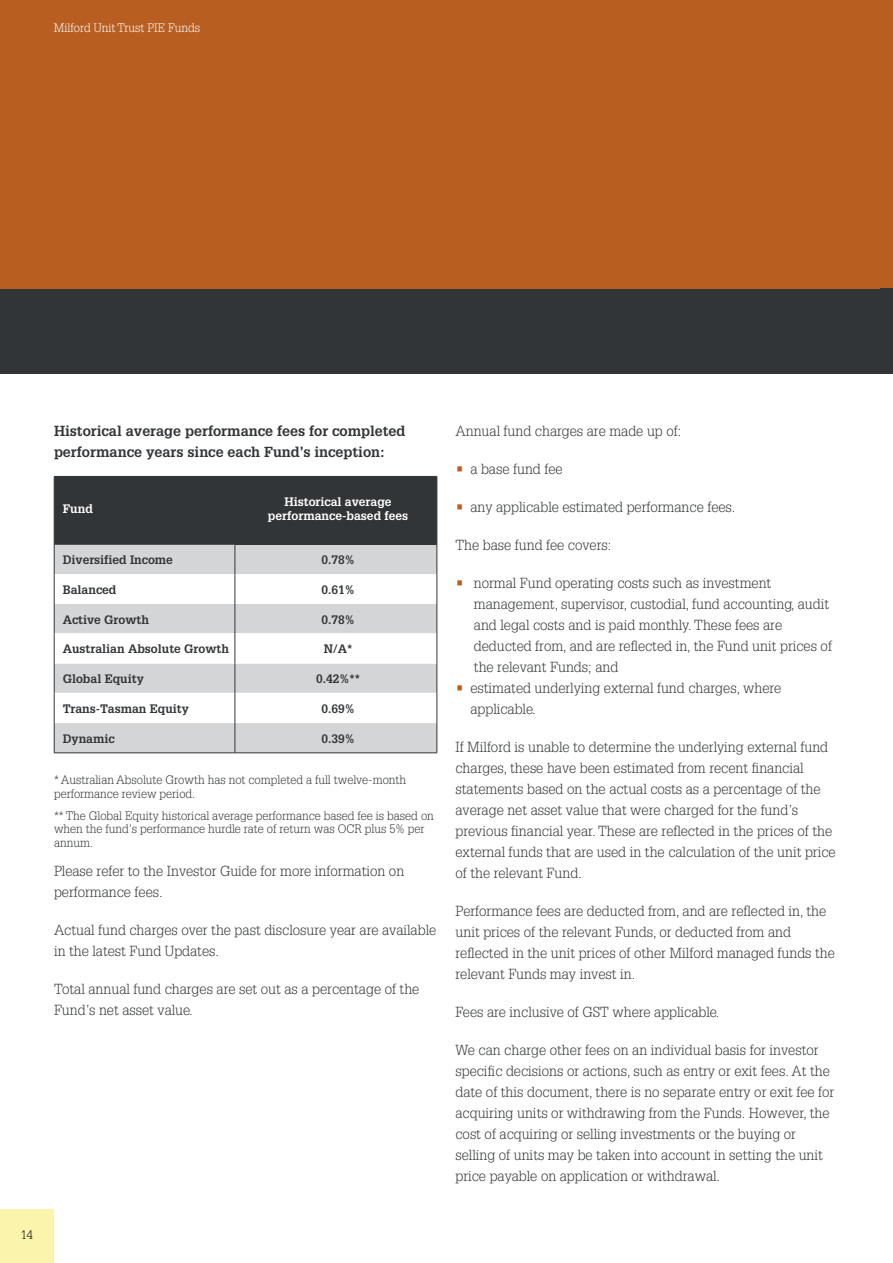
<style>
.page{position:relative;width:893px;height:1263px;background:#fff}
.page>*{position:absolute;margin:0;border:0;box-sizing:border-box;transform-origin:0 0}
.t1{font:300 14.25px/21px "Glypha";color:#323537}
.t2{font:700 14.25px/21px "Glypha";color:#323537}
.t3{font:300 12px/13.5px "Glypha";color:#323537}
.t4{font:700 12px "Glypha";color:#323537}
.t5{font:700 12px/14.4px "Glypha";color:#fff;text-align:center}
.t6{font:300 12px "Glypha";color:#fff}
.t7{font:300 12px "Glypha";color:#000}
.s1{font-weight:700;color:#b85e21}
</style>
<div class="page">
<div style="left:0;top:1209px;width:54px;height:54px;background:#fbf4ac"></div>
<div style="left:0;top:289px;width:893px;height:85px;background:#323537"></div>
<div style="left:0;top:0;width:893px;height:289px;background:#b85e21"></div>
<div style="left:55px;top:723px;width:382px;height:29px;background:#d4d5d7"></div>
<svg style="left:55px;top:574px;width:382px;height:149px"></svg>
<hr style="left:54px;top:633px;width:181px;height:1px;background:#fff">
<hr style="left:235px;top:633px;width:202px;height:1px;background:#fff">
<hr style="left:54px;top:693px;width:181px;height:1px;background:#fff">
<hr style="left:235px;top:693px;width:202px;height:1px;background:#fff">
<hr style="left:235px;top:574px;width:1px;height:30px;background:#323537">
<hr style="left:235px;top:604px;width:1px;height:30px;background:#323537">
<svg style="left:235px;top:634px;width:1px;height:29px"></svg>
<hr style="left:235px;top:663px;width:1px;height:30px;background:#323537">
<hr style="left:235px;top:693px;width:1px;height:30px;background:#323537">
<hr style="left:235px;top:723px;width:1px;height:30px;background:#323537">
<hr style="left:54px;top:752px;width:181px;height:1px;background:#323537">
<hr style="left:235px;top:752px;width:202px;height:1px;background:#323537">
<hr style="left:54px;top:574px;width:1px;height:30px;background:#323537">
<hr style="left:54px;top:604px;width:1px;height:30px;background:#323537">
<svg style="left:54px;top:476px;width:384px;height:98px;background:#616466"></svg>
<hr style="left:437px;top:574px;width:1px;height:30px;background:#323537">
<hr style="left:437px;top:604px;width:1px;height:30px;background:#323537">
<svg style="left:54px;top:634px;width:1px;height:29px"></svg>
<svg style="left:437px;top:634px;width:1px;height:29px"></svg>
<hr style="left:54px;top:663px;width:1px;height:30px;background:#323537">
<hr style="left:437px;top:663px;width:1px;height:30px;background:#323537">
<hr style="left:54px;top:693px;width:1px;height:30px;background:#323537">
<hr style="left:437px;top:693px;width:1px;height:30px;background:#323537">
<hr style="left:54px;top:723px;width:1px;height:30px;background:#323537">
<hr style="left:437px;top:723px;width:1px;height:30px;background:#323537">
<p class="t6" style="left:54px;top:21px;width:148px">Milford Unit Trust PIE Funds</p>
<p class="t7" style="left:21px;top:1228px;width:13px">14</p>
<p class="t2" style="left:54px;top:420px;width:353px">Historical average performance fees for completed performance years since each Fund’s inception:</p>
<p class="t5" style="left:63px;top:501px;width:32px">Fund</p>
<p class="t5" style="left:268px;top:494px;width:142px">Historical average performance-based fees</p>
<p class="t4" style="left:63px;top:552px;width:112px">Diversified Income</p>
<p class="t4" style="left:321px;top:552px;width:35px">0.78%</p>
<p class="t4" style="left:63px;top:582px;width:55px">Balanced</p>
<p class="t4" style="left:321px;top:582px;width:35px">0.61%</p>
<p class="t4" style="left:63px;top:612px;width:88px">Active Growth</p>
<p class="t4" style="left:321px;top:612px;width:35px">0.78%</p>
<p class="t4" style="left:63px;top:642px;width:168px">Australian Absolute Growth</p>
<p class="t4" style="left:324px;top:642px;width:30px">N/A*</p>
<p class="t4" style="left:63px;top:671px;width:83px">Global Equity</p>
<p class="t4" style="left:316px;top:671px;width:46px">0.42%**</p>
<p class="t4" style="left:63px;top:701px;width:128px">Trans-Tasman Equity</p>
<p class="t4" style="left:321px;top:701px;width:35px">0.69%</p>
<p class="t4" style="left:63px;top:731px;width:54px">Dynamic</p>
<p class="t4" style="left:321px;top:731px;width:35px">0.39%</p>
<p class="t3" style="left:54px;top:773px;width:354px">* Australian Absolute Growth has not completed a full twelve-month performance review period.</p>
<p class="t3" style="left:54px;top:809px;width:381px">** The Global Equity historical average performance based fee is based on when the fund’s performance hurdle rate of return was OCR plus 5% per annum.</p>
<p class="t1" style="left:54px;top:861px;width:352px">Please refer to the Investor Guide for more information on performance fees.</p>
<p class="t1" style="left:54px;top:920px;width:384px">Actual fund charges over the past disclosure year are available in the latest Fund Updates.</p>
<p class="t1" style="left:54px;top:979px;width:367px">Total annual fund charges are set out as a percentage of the<br>Fund’s net asset value.</p>
<p class="t1" style="left:455px;top:420px;width:227px">Annual fund charges are made up of:</p>
<p class="t1" style="left:455px;top:458px;width:109px"><span class="s1">•</span> a base fund fee</p>
<p class="t1" style="left:455px;top:496px;width:281px"><span class="s1">•</span> any applicable estimated performance fees.</p>
<p class="t1" style="left:455px;top:534px;width:157px">The base fund fee covers:</p>
<p class="t1" style="left:474px;top:572px;width:360px;text-indent:-18px"><span class="s1">•</span> normal Fund operating costs such as investment management, supervisor, custodial, fund accounting, audit and legal costs and is paid monthly. These fees are deducted from, and are reflected in, the Fund unit prices of the relevant Funds; and</p>
<p class="t1" style="left:470px;top:677px;width:312px;text-indent:-15px"><span class="s1">•</span> estimated underlying external fund charges, where applicable.</p>
<p class="t1" style="left:455px;top:736px;width:382px">If Milford is unable to determine the underlying external fund charges, these have been estimated from recent financial statements based on the actual costs as a percentage of the average net asset value that were charged for the fund’s previous financial year. These are reflected in the prices of the external funds that are used in the calculation of the unit price of the relevant Fund.</p>
<p class="t1" style="left:455px;top:900px;width:381px">Performance fees are deducted from, and are reflected in, the unit prices of the relevant Funds, or deducted from and reflected in the unit prices of other Milford managed funds the relevant Funds may invest in.</p>
<p class="t1" style="left:455px;top:1001px;width:266px">Fees are inclusive of GST where applicable.</p>
<p class="t1" style="left:455px;top:1039px;width:380px">We can charge other fees on an individual basis for investor specific decisions or actions, such as entry or exit fees. At the date of this document, there is no separate entry or exit fee for acquiring units or withdrawing from the Funds. However, the cost of acquiring or selling investments or the buying or selling of units may be taken into account in setting the unit price payable on application or withdrawal.</p>
</div>
